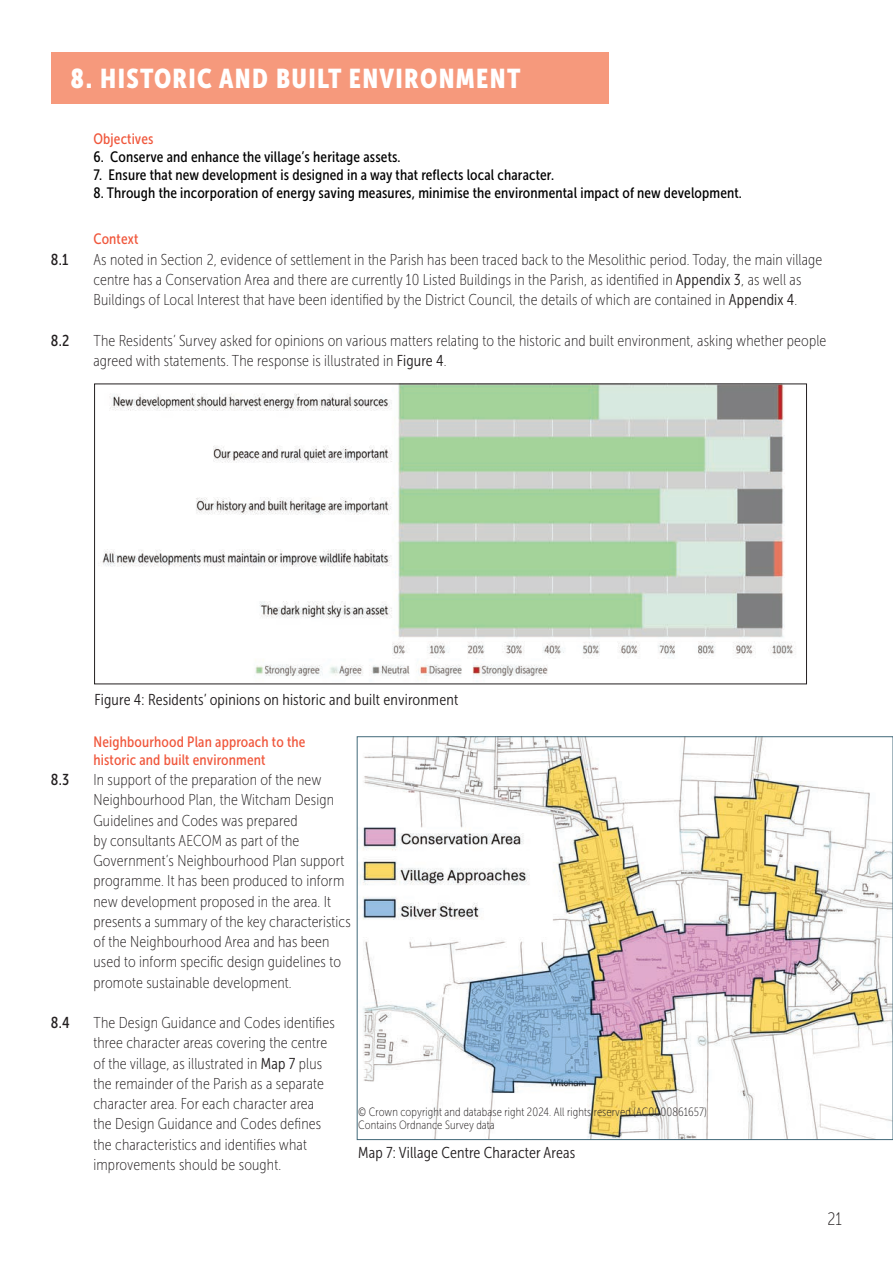
<style>
.page{position:relative;width:893px;height:1263px;background:#fff}
.page>*{position:absolute;margin:0;border:0;box-sizing:border-box;transform-origin:0 0}
.t1{font:27px "Museo Sans Cond 900";letter-spacing:.05em;color:#fff}
.t2{font:18px "Museo Sans Cond 100";color:#231f20}
.t3{font:15.75px/20.2px "Museo Sans Cond 100";letter-spacing:.01em;color:#231f20}
.t4{font:15.75px "Museo Sans Cond 300";letter-spacing:.01em;color:#231f20}
.t5{font:15.75px "Museo Sans Cond 500";color:#231f20}
.t6{font:15px "Museo Sans Cond 500";letter-spacing:.01em;color:#000001}
.t7{font:15px/18px "Museo Sans Cond 500";letter-spacing:.01em;color:#f0573c}
.t8{font:12px/13.5px "Museo Sans Cond 100";letter-spacing:.01em;color:#231f20}
.s1{font-family:"Museo Sans Cond 300"}
</style>
<div class="page">
<div style="left:51px;top:52px;width:557px;height:52px;background:#f6997c"></div>
<img style="left:102px;top:386px;width:693px;height:290px">
<img style="left:360px;top:738px;width:531px;height:400px">
<h1 class="t1" style="left:71px;top:68px;width:451px">8. HISTORIC AND BUILT ENVIRONMENT</h1>
<p class="t7" style="left:93px;top:131px;width:61px">Objectives</p>
<p class="t6" style="left:93px;top:151px;width:309px">6. Conserve and enhance the village’s heritage assets.</p>
<p class="t6" style="left:93px;top:169px;width:462px">7. Ensure that new development is designed in a way that reflects local character.</p>
<p class="t6" style="left:93px;top:187px;width:650px">8. Through the incorporation of energy saving measures, minimise the environmental impact of new development.</p>
<p class="t7" style="left:93px;top:231px;width:46px">Context</p>
<p class="t5" style="left:51px;top:253px;width:19px">8.1</p>
<p class="t3" style="left:93px;top:250px;width:730px">As noted in Section 2, evidence of settlement in the Parish has been traced back to the Mesolithic period. Today, the main village centre has a Conservation Area and there are currently 10 Listed Buildings in the Parish, as identified in <span class="s1">Appendix 3</span>, as well as<br>Buildings of Local Interest that have been identified by the District Council, the details of which are contained in <span class="s1">Appendix 4</span>.</p>
<p class="t5" style="left:51px;top:334px;width:20px">8.2</p>
<p class="t3" style="left:93px;top:331px;width:734px">The Residents’ Survey asked for opinions on various matters relating to the historic and built environment, asking whether people agreed with statements. The response is illustrated in <span class="s1">Figure 4</span>.</p>
<p class="t4" style="left:95px;top:694px;width:365px">Figure 4: Residents’ opinions on historic and built environment</p>
<p class="t7" style="left:93px;top:734px;width:213px">Neighbourhood Plan approach to the historic and built environment</p>
<p class="t5" style="left:51px;top:774px;width:20px">8.3</p>
<p class="t3" style="left:93px;top:771px;width:259px">In support of the preparation of the new Neighbourhood Plan, the Witcham Design Guidelines and Codes was prepared<br>by consultants AECOM as part of the Government’s Neighbourhood Plan support programme. It has been produced to inform new development proposed in the area. It presents a summary of the key characteristics of the Neighbourhood Area and has been used to inform specific design guidelines to promote sustainable development.</p>
<p class="t5" style="left:51px;top:1017px;width:20px">8.4</p>
<p class="t3" style="left:93px;top:1014px;width:243px">The Design Guidance and Codes identifies three character areas covering the centre of the village, as illustrated in <span class="s1">Map 7</span> plus the remainder of the Parish as a separate character area. For each character area the Design Guidance and Codes defines the characteristics and identifies what improvements should be sought.</p>
<p class="t8" style="left:358px;top:1106px;width:350px">© Crown copyright and database right 2024. All rights reserved (AC0000861657)<br>Contains Ordnance Survey data</p>
<p class="t4" style="left:358px;top:1147px;width:218px">Map 7: Village Centre Character Areas</p>
<p class="t2" style="left:827px;top:1212px;width:16px">21</p>
</div>
